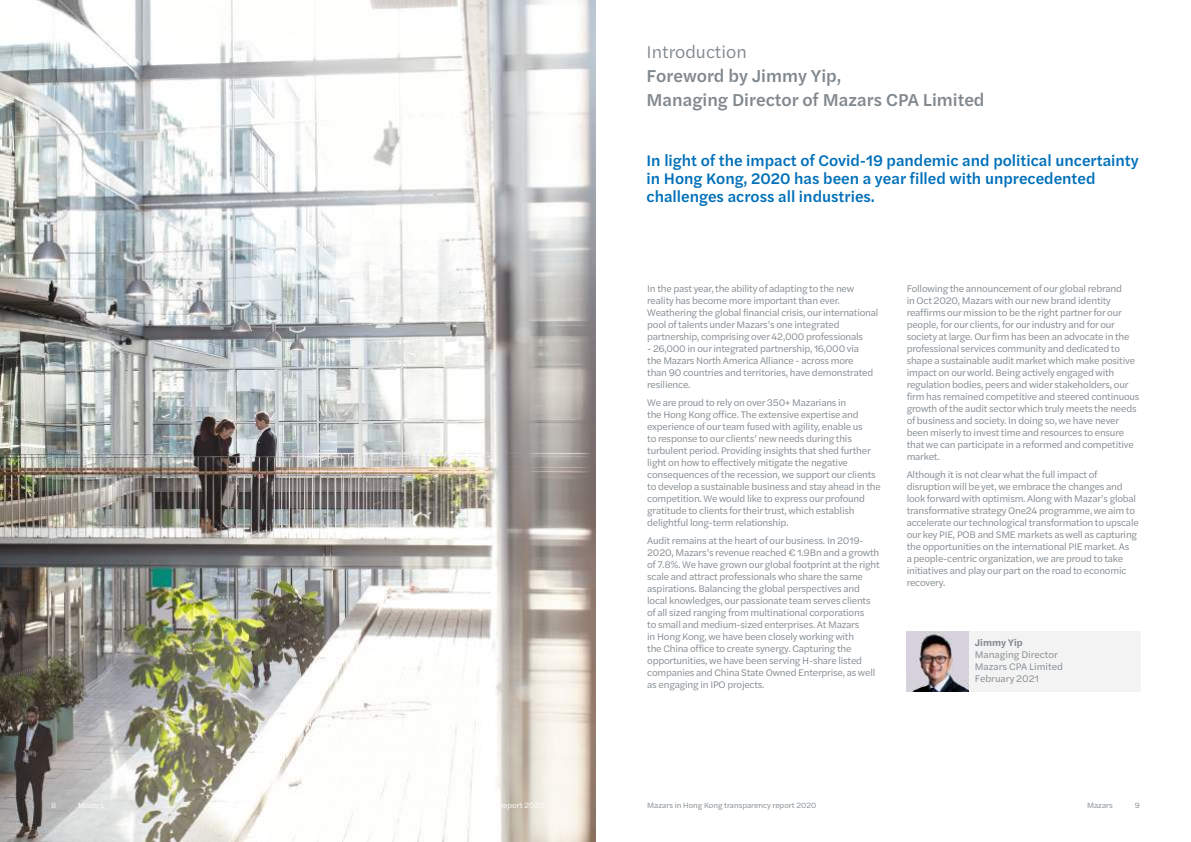
<style>
.page{position:relative;width:1191px;height:842px;background:#fff}
.page>*{position:absolute;margin:0;border:0;box-sizing:border-box;transform-origin:0 0}
.t1{font:500 18px/24px "Halyard Text";color:#81898f}
.t2{font:18px "Halyard Text";color:#81898f}
.t3{font:500 16px/18px "Halyard Text";color:#0070b9}
.t4{font:10px/12px "Halyard Text";letter-spacing:-.02em;color:#81898f}
.t5{font:10px/12px "Halyard Text";color:#81898f}
.t6{font:600 10px "Halyard Text";color:#81898f}
.t7{font:8px "Halyard Text";color:#81898f}
.t8{font:8px "Halyard Text";color:#fff}
</style>
<div class="page">
<div style="left:906px;top:631px;width:234px;height:60px;background:#f3f3f3"></div>
<img style="left:906px;top:631px;width:62px;height:60px">
<img style="left:0;top:0;width:595px;height:842px">
<h1 class="t2" style="left:646px;top:39px;width:102px">Introduction</h1>
<h1 class="t1" style="left:646px;top:63px;width:339px">Foreword by Jimmy Yip,<br>Managing Director of Mazars CPA Limited</h1>
<h2 class="t3" style="left:646px;top:151px;width:493px">In light of the impact of Covid-19 pandemic and political uncertainty in Hong Kong, 2020 has been a year filled with unprecedented challenges across all industries.</h2>
<p class="t4" style="left:647px;top:282px;width:233px">In the past year, the ability of adapting to the new reality has become more important than ever.<br>Weathering the global financial crisis, our international pool of talents under Mazars’s one integrated partnership, comprising over 42,000 professionals</p>
<p class="t4" style="left:647px;top:342px;width:227px">- 26,000 in our integrated partnership, 16,000 via the Mazars North America Alliance - across more than 90 countries and territories, have demonstrated resilience.</p>
<p class="t4" style="left:647px;top:396px;width:235px">We are proud to rely on over 350+ Mazarians in<br>the Hong Kong office. The extensive expertise and experience of our team fused with agility, enable us<br>to response to our clients’ new needs during this turbulent period. Providing insights that shed further light on how to effectively mitigate the negative consequences of the recession, we support our clients to develop a sustainable business and stay ahead in the competition. We would like to express our profound gratitude to clients for their trust, which establish delightful long-term relationship.</p>
<p class="t4" style="left:647px;top:534px;width:234px">Audit remains at the heart of our business. In 2019- 2020, Mazars’s revenue reached € 1.9Bn and a growth of 7.8%. We have grown our global footprint at the right scale and attract professionals who share the same aspirations. Balancing the global perspectives and local knowledges, our passionate team serves clients of all sized ranging from multinational corporations<br>to small and medium-sized enterprises. At Mazars<br>in Hong Kong, we have been closely working with<br>the China office to create synergy. Capturing the opportunities, we have been serving H-share listed companies and China State Owned Enterprise, as well as engaging in IPO projects.</p>
<p class="t4" style="left:906px;top:282px;width:234px">Following the announcement of our global rebrand<br>in Oct 2020, Mazars with our new brand identity reaffirms our mission to be the right partner for our people, for our clients, for our industry and for our society at large. Our firm has been an advocate in the professional services community and dedicated to shape a sustainable audit market which make positive impact on our world. Being actively engaged with regulation bodies, peers and wider stakeholders, our firm has remained competitive and steered continuous growth of the audit sector which truly meets the needs of business and society. In doing so, we have never been miserly to invest time and resources to ensure that we can participate in a reformed and competitive market.</p>
<p class="t4" style="left:906px;top:468px;width:233px">Although it is not clear what the full impact of disruption will be yet, we embrace the changes and look forward with optimism. Along with Mazar’s global transformative strategy One24 programme, we aim to accelerate our technological transformation to upscale our key PIE, POB and SME markets as well as capturing the opportunities on the international PIE market. As<br>a people-centric organization, we are proud to take initiatives and play our part on the road to economic recovery.</p>
<p class="t6" style="left:974px;top:635px;width:50px">Jimmy Yip</p>
<p class="t5" style="left:974px;top:648px;width:90px">Managing Director<br>Mazars CPA Limited<br>February 2021</p>
<p class="t8" style="left:51px;top:800px;width:7px">8</p>
<p class="t8" style="left:78px;top:800px;width:27px">Mazars</p>
<p class="t7" style="left:647px;top:800px;width:171px">Mazars in Hong Kong transparency report 2020</p>
<p class="t7" style="left:1087px;top:800px;width:27px">Mazars</p>
<p class="t7" style="left:1134px;top:800px;width:7px">9</p>
</div>
